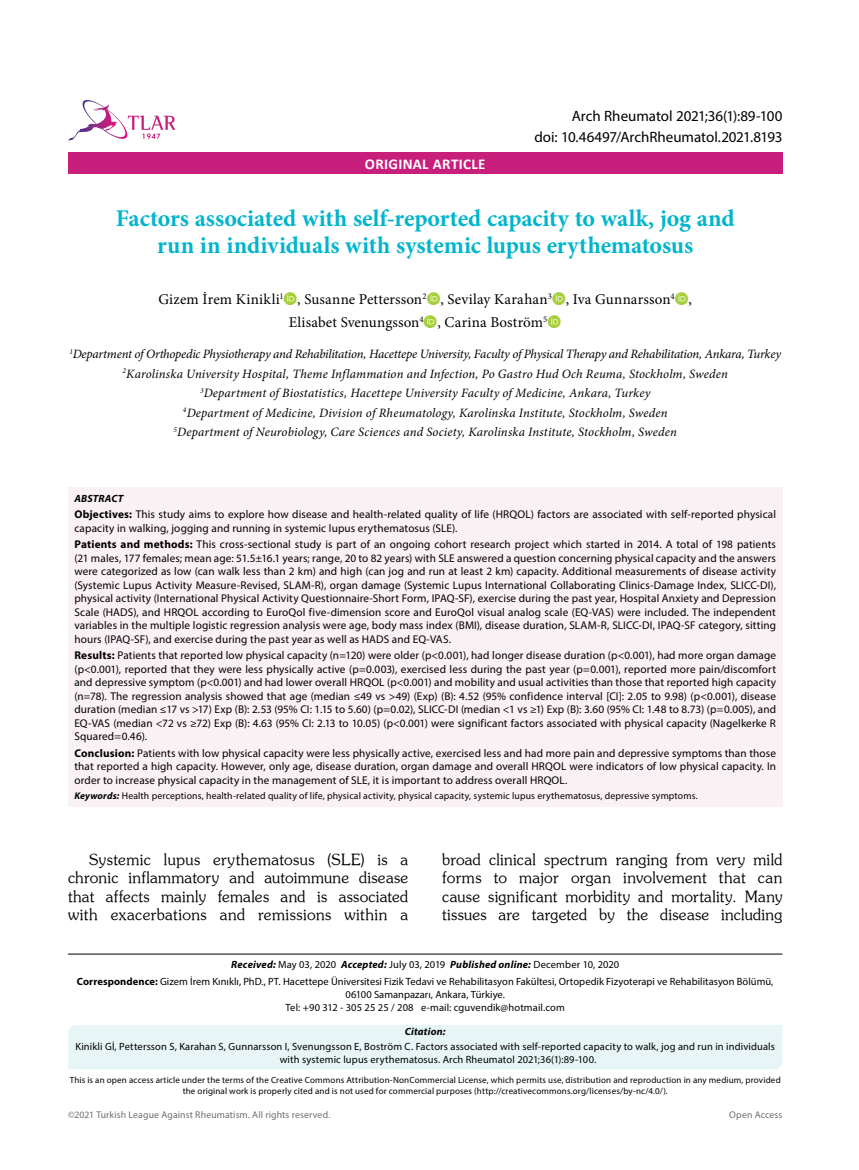
<style>
.page{position:relative;width:859px;height:1170px;background:#fff}
.page>*{position:absolute;margin:0;border:0;box-sizing:border-box;transform-origin:0 0}
.t1{font:700 24px/27px "Minion Pro";letter-spacing:-.005em;color:#00b5cc;text-align:center}
.t2{font:15.45px/18.6px "Souvenir Turk";letter-spacing:.02em;color:#000;text-align:justify}
.t3{font:15px/22.5px "Minion Pro";letter-spacing:.01em;color:#000}
.t4{font:15px "Myriad Pro";letter-spacing:-.005em;color:#000}
.t5{font:700 15px "Calibri";letter-spacing:.02em;color:#fff}
.t6{font:italic 12.75px/19.5px "Minion Pro";letter-spacing:.01em;color:#000;text-align:center}
.t7{font:11.25px/13.5px "Myriad Pro";letter-spacing:.01em;color:#000;text-align:justify}
.t8{font:10.5px/12.6px "Myriad Pro";letter-spacing:.01em;color:#000;text-align:center}
.t9{font:italic 700 10.5px "Myriad Pro";letter-spacing:.02em;color:#000}
.t10{font:9.75px "Myriad Pro";letter-spacing:.015em;color:#000}
.t11{font:9.75px "Myriad Pro";letter-spacing:.015em;color:#6d6e71}
.t12{font:9px/10.8px "Myriad Pro";letter-spacing:.015em;color:#000;text-align:center}
.s1{font-weight:700}
.s2{font-weight:700;font-style:italic}
</style>
<div class="page">
<div style="left:68px;top:152px;width:714px;height:22px;background:#c81e7c"></div>
<svg style="left:68px;top:100px;width:107px;height:41px"></svg>
<hr style="left:68px;top:953px;width:714px;height:1px;background:#000">
<div style="left:68px;top:487px;width:714px;height:319px;background:#faf1f4"></div>
<div style="left:68px;top:1025px;width:714px;height:44px;background:#e7f5f7"></div>
<h3 class="t4" style="left:572px;top:107px;width:212px">Arch Rheumatol 2021;36(1):89-100</h3>
<h3 class="t5" style="left:365px;top:153px;width:122px">ORIGINAL ARTICLE</h3>
<h3 class="t4" style="left:534px;top:127px;width:250px">doi: 10.46497/ArchRheumatol.2021.8193</h3>
<h1 class="t1" style="left:116px;top:204px;width:620px">Factors associated with self-reported capacity to walk, jog and run in individuals with systemic lupus erythematosus</h1>
<h3 class="t3" style="left:289px;top:288px;width:405px;text-indent:-130px">Gizem İrem Kinikli<sup>1</sup> , Susanne Pettersson<sup>2</sup> , Sevilay Karahan<sup>3</sup> , Iva Gunnarsson<sup>4</sup> ,<br>Elisabet Svenungsson<sup>4</sup> , Carina Boström<sup>5</sup></h3>
<p class="t6" style="left:69px;top:344px;width:713px"><sup>1</sup>Department of Orthopedic Physiotherapy and Rehabilitation, Hacettepe University, Faculty of Physical Therapy and Rehabilitation, Ankara, Turkey <sup>2</sup>Karolinska University Hospital, Theme Inflammation and Infection, Po Gastro Hud Och Reuma, Stockholm, Sweden<br><sup>3</sup>Department of Biostatistics, Hacettepe University Faculty of Medicine, Ankara, Turkey<br><sup>4</sup>Department of Medicine, Division of Rheumatology, Karolinska Institute, Stockholm, Sweden<br><sup>5</sup>Department of Neurobiology, Care Sciences and Society, Karolinska Institute, Stockholm, Sweden</p>
<p class="t9" style="left:74px;top:491px;width:50px">ABSTRACT</p>
<p class="t7" style="left:74px;top:507px;width:703px"><span class="s1">Objectives:</span> This study aims to explore how disease and health-related quality of life (HRQOL) factors are associated with self-reported physical capacity in walking, jogging and running in systemic lupus erythematosus (SLE).</p>
<p class="t7" style="left:74px;top:537px;width:703px"><span class="s1">Patients and methods:</span> This cross-sectional study is part of an ongoing cohort research project which started in 2014. A total of 198 patients (21 males, 177 females; mean age: 51.5±16.1 years; range, 20 to 82 years) with SLE answered a question concerning physical capacity and the answers were categorized as low (can walk less than 2 km) and high (can jog and run at least 2 km) capacity. Additional measurements of disease activity (Systemic Lupus Activity Measure-Revised, SLAM-R), organ damage (Systemic Lupus International Collaborating Clinics-Damage Index, SLICC-DI), physical activity (International Physical Activity Questionnaire-Short Form, IPAQ-SF), exercise during the past year, Hospital Anxiety and Depression Scale (HADS), and HRQOL according to EuroQol five-dimension score and EuroQol visual analog scale (EQ-VAS) were included. The independent variables in the multiple logistic regression analysis were age, body mass index (BMI), disease duration, SLAM-R, SLICC-DI, IPAQ-SF category, sitting hours (IPAQ-SF), and exercise during the past year as well as HADS and EQ-VAS.</p>
<p class="t7" style="left:74px;top:648px;width:703px"><span class="s1">Results:</span> Patients that reported low physical capacity (n=120) were older (p&lt;0.001), had longer disease duration (p&lt;0.001), had more organ damage (p&lt;0.001), reported that they were less physically active (p=0.003), exercised less during the past year (p=0.001), reported more pain/discomfort and depressive symptom (p&lt;0.001) and had lower overall HRQOL (p&lt;0.001) and mobility and usual activities than those that reported high capacity (n=78). The regression analysis showed that age (median ≤49 vs &gt;49) (Exp) (B): 4.52 (95% confidence interval [CI]: 2.05 to 9.98) (p&lt;0.001), disease duration (median ≤17 vs &gt;17) Exp (B): 2.53 (95% CI: 1.15 to 5.60) (p=0.02), SLICC-DI (median &lt;1 vs ≥1) Exp (B): 3.60 (95% CI: 1.48 to 8.73) (p=0.005), and EQ-VAS (median &lt;72 vs ≥72) Exp (B): 4.63 (95% CI: 2.13 to 10.05) (p&lt;0.001) were significant factors associated with physical capacity (Nagelkerke R Squared=0.46).</p>
<p class="t7" style="left:74px;top:746px;width:703px"><span class="s1">Conclusion:</span> Patients with low physical capacity were less physically active, exercised less and had more pain and depressive symptoms than those that reported a high capacity. However, only age, disease duration, organ damage and overall HRQOL were indicators of low physical capacity. In order to increase physical capacity in the management of SLE, it is important to address overall HRQOL.</p>
<p class="t10" style="left:74px;top:789px;width:625px"><span class="s2">Keywords:</span> Health perceptions, health-related quality of life, physical activity, physical capacity, systemic lupus erythematosus, depressive symptoms.</p>
<h2 class="t2" style="left:68px;top:849px;width:342px;text-indent:21px">Systemic lupus erythematosus (SLE) is a chronic inflammatory and autoimmune disease that affects mainly females and is associated with exacerbations and remissions within a</h2>
<h2 class="t2" style="left:442px;top:849px;width:342px">broad clinical spectrum ranging from very mild forms to major organ involvement that can cause significant morbidity and mortality. Many tissues are targeted by the disease including</h2>
<p class="t8" style="left:77px;top:956px;width:698px;line-height:16.8px"><span class="s2">Received:</span> May 03, 2020 <span class="s2">Accepted:</span> July 03, 2019 <span class="s2">Published online:</span> December 10, 2020<br><span class="s1">Correspondence:</span> Gizem İrem Kınıklı, PhD., PT. Hacettepe Üniversitesi Fizik Tedavi ve Rehabilitasyon Fakültesi, Ortopedik Fizyoterapi ve Rehabilitasyon Bölümü,</p>
<p class="t8" style="left:286px;top:987px;width:281px">06100 Samanpazarı, Ankara, Türkiye.<br>Tel: +90 312 - 305 25 25 / 208 e-mail: cguvendik@hotmail.com</p>
<p class="t9" style="left:405px;top:1025px;width:42px">Citation:</p>
<p class="t8" style="left:280px;top:1040px;width:497px;text-align:left;text-indent:-204px">Kinikli Gİ, Pettersson S, Karahan S, Gunnarsson I, Svenungsson E, Boström C. Factors associated with self-reported capacity to walk, jog and run in individuals with systemic lupus erythematosus. Arch Rheumatol 2021;36(1):89-100.</p>
<p class="t12" style="left:70px;top:1074px;width:713px">This is an open access article under the terms of the Creative Commons Attribution-NonCommercial License, which permits use, distribution and reproduction in any medium, provided the original work is properly cited and is not used for commercial purposes (http://creativecommons.org/licenses/by-nc/4.0/).</p>
<p class="t11" style="left:68px;top:1108px;width:264px">©2021 Turkish League Against Rheumatism. All rights reserved.</p>
<p class="t11" style="left:729px;top:1108px;width:55px">Open Access</p>
</div>
